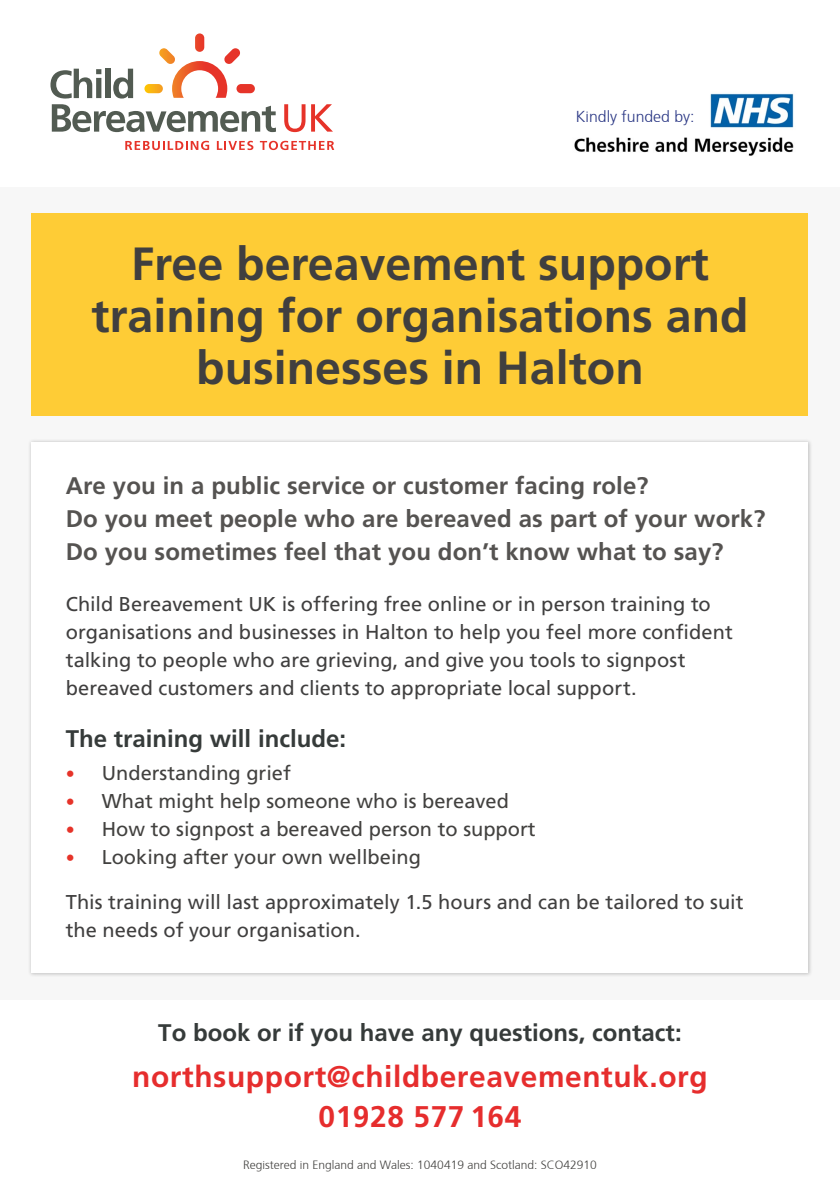
<style>
.page{position:relative;width:840px;height:1191px;background:#fff}
.page>*{position:absolute;margin:0;border:0;box-sizing:border-box;transform-origin:0 0}
.t1{font:700 46.6px/51.6px "Frutiger LT Std";color:#403f3f;text-align:center}
.t2{font:700 29.8px/40.4px "Frutiger LT Std";letter-spacing:.02em;color:#e62d2d;text-align:center}
.t3{font:700 24px/33px "Frutiger LT Std";letter-spacing:.005em;color:#555351}
.t4{font:700 24px "Frutiger LT Std";color:#363b3a}
.t5{font:20px/28px "Frutiger LT Std";letter-spacing:.005em;color:#403f3f}
.t6{font:20px "Frutiger LT Std";color:#42413f}
.t7{font:300 15.8px "Frutiger";color:#283583}
.t8{font:300 12px "Frutiger";color:#42413f}
.s1{font-family:"Frutiger";font-weight:300;font-size:18px;color:#e63329}
</style>
<div class="page">
<div style="left:0;top:187px;width:839px;height:1004px;background:#f7f6f6"></div>
<div style="left:28px;top:438px;width:783px;height:539px;background:#000;opacity:.23"></div>
<div style="left:32px;top:442px;width:775px;height:531px;background:#fff"></div>
<div style="left:32px;top:213px;width:775px;height:202px;background:#fecc36"></div>
<div style="left:0;top:1000px;width:839px;height:191px;background:#fff"></div>
<img style="left:574px;top:93px;width:220px;height:63px">
<svg style="left:50px;top:33px;width:226px;height:99px"></svg>
<svg style="left:284px;top:104px;width:21px;height:28px"></svg>
<svg style="left:311px;top:104px;width:22px;height:28px"></svg>
<svg style="left:125px;top:141px;width:84px;height:9px"></svg>
<svg style="left:217px;top:141px;width:36px;height:9px"></svg>
<svg style="left:260px;top:141px;width:74px;height:9px"></svg>
<p class="t7" style="left:575px;top:106px;width:120px">Kindly funded by:</p>
<h1 class="t1" style="left:91px;top:238px;width:658px">Free bereavement support training for organisations and businesses in Halton</h1>
<p class="t3" style="left:66px;top:470px;width:700px">Are you in a public service or customer facing role?<br>Do you meet people who are bereaved as part of your work?<br>Do you sometimes feel that you don’t know what to say?</p>
<p class="t5" style="left:66px;top:590px;width:668px">Child Bereavement UK is offering free online or in person training to organisations and businesses in Halton to help you feel more confident talking to people who are grieving, and give you tools to signpost bereaved customers and clients to appropriate local support.</p>
<p class="t4" style="left:66px;top:724px;width:282px">The training will include:</p>
<p class="t6" style="left:66px;top:761px;width:226px"><span class="s1">•</span> Understanding grief</p>
<p class="t6" style="left:66px;top:789px;width:444px"><span class="s1">•</span> What might help someone who is bereaved</p>
<p class="t6" style="left:66px;top:817px;width:471px"><span class="s1">•</span> How to signpost a bereaved person to support</p>
<p class="t6" style="left:66px;top:845px;width:356px"><span class="s1">•</span> Looking after your own wellbeing</p>
<p class="t5" style="left:66px;top:887px;width:679px">This training will last approximately 1.5 hours and can be tailored to suit the needs of your organisation.</p>
<p class="t4" style="left:158px;top:1018px;width:524px">To book or if you have any questions, contact:</p>
<h2 class="t2" style="left:132px;top:1056px;width:576px">northsupport@childbereavementuk.org<br>01928 577 164</h2>
<p class="t8" style="left:243px;top:1156px;width:355px">Registered in England and Wales: 1040419 and Scotland: SCO42910</p>
</div>
